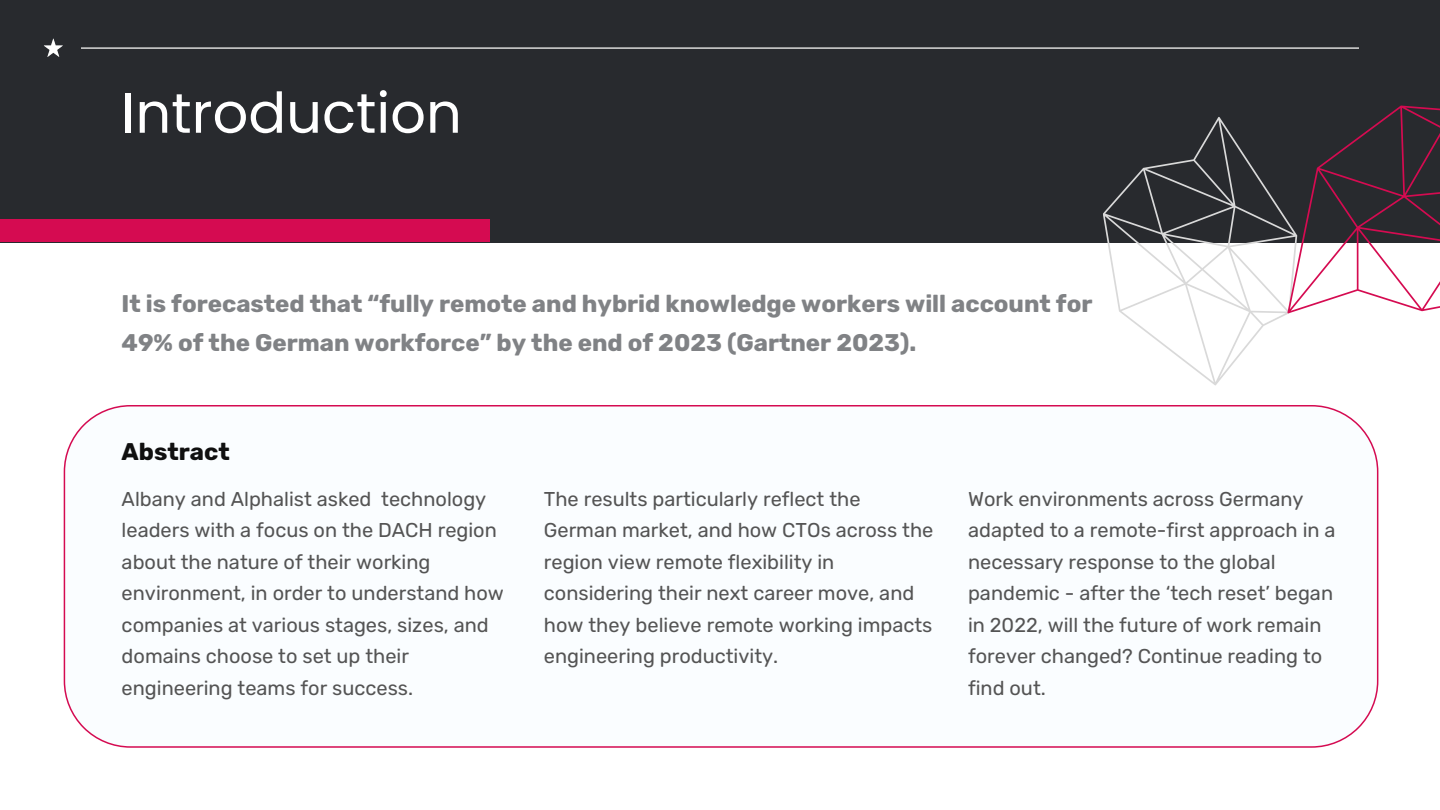
<style>
.page{position:relative;width:1440px;height:810px;background:#fff}
.page>*{position:absolute;margin:0;border:0;box-sizing:border-box;transform-origin:0 0}
.t1{font:56px "Poppins";color:#fff}
.t2{font:700 24px/38.2px "Rubik";color:#808285}
.t3{font:700 24px "Rubik";color:#101010}
.t4{font:20px/31.5px "Rubik";color:#545454}
</style>
<div class="page">
<div style="left:0;top:0;width:1440px;height:242px;background:#282a2e"></div>
<svg style="left:1073px;top:117px;width:214px;height:269px"></svg>
<svg style="left:1287px;top:105px;width:153px;height:209px"></svg>
<svg style="left:64px;top:405px;width:1314px;height:343px"></svg>
<hr style="left:81px;top:47px;width:1278px;height:2px;background:#d9d9d9">
<img style="left:44px;top:38px;width:19px;height:19px">
<div style="left:0;top:219px;width:489px;height:23px;background:#d50b51"></div>
<p class="t1" style="left:122px;top:74px;width:342px">Introduction</p>
<p class="t2" style="left:122px;top:285px;width:972px">It is forecasted that “fully remote and hybrid knowledge workers will account for<br>49% of the German workforce” by the end of 2023 (Gartner 2023).</p>
<p class="t3" style="left:122px;top:438px;width:110px">Abstract</p>
<p class="t4" style="left:122px;top:483px;width:384px">Albany and Alphalist asked technology leaders with a focus on the DACH region about the nature of their working environment, in order to understand how companies at various stages, sizes, and domains choose to set up their engineering teams for success.</p>
<p class="t4" style="left:544px;top:483px;width:391px">The results particularly reflect the German market, and how CTOs across the region view remote flexibility in considering their next career move, and how they believe remote working impacts engineering productivity.</p>
<p class="t4" style="left:968px;top:483px;width:369px">Work environments across Germany adapted to a remote-first approach in a necessary response to the global pandemic - after the ‘tech reset’ began in 2022, will the future of work remain forever changed? Continue reading to find out.</p>
</div>
